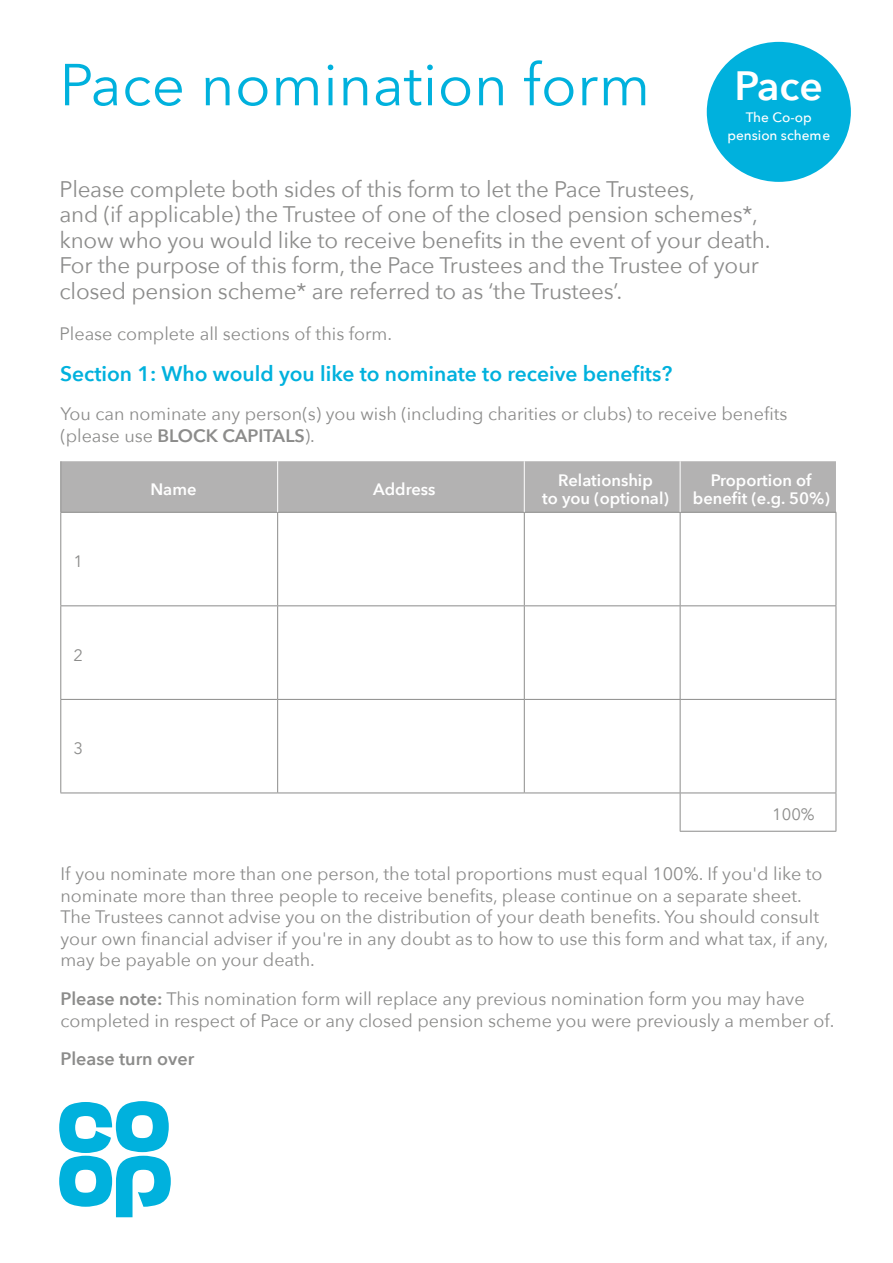
<style>
.page{position:relative;width:893px;height:1263px;background:#fff}
.page>*{position:absolute;margin:0;border:0;box-sizing:border-box;transform-origin:0 0}
.t1{font:58.5px "Avenir Next";letter-spacing:.005em;color:#00b1dd}
.t2{font:600 40.8px "Avenir Next";color:#fff}
.t3{font:22.5px/25.7px "Avenir Next";letter-spacing:-.01em;color:#8c8c8b}
.t4{font:600 21px "Avenir Next";color:#00b1dd}
.t5{font:18px/21.6px "Avenir Next";color:#8c8c8b}
.t6{font:600 18px "Avenir Next";color:#8c8c8b}
.t7{font:600 16.5px/18px "Avenir Next";color:#fff;text-align:center}
.t8{font:16.5px "Avenir Next";color:#8c8c8b}
.t9{font:500 13.65px/18.1px "Avenir Next";color:#fff;text-align:center}
.s1{font-weight:600}
</style>
<div class="page">
<div style="left:61px;top:461px;width:775px;height:51px;background:#b3b2b2"></div>
<hr style="left:60px;top:512px;width:39px;height:1px;background:#8c8c8b">
<hr style="left:99px;top:512px;width:179px;height:1px;background:#8c8c8b">
<hr style="left:278px;top:512px;width:246px;height:1px;background:#8c8c8b">
<hr style="left:524px;top:512px;width:156px;height:1px;background:#8c8c8b">
<hr style="left:680px;top:512px;width:156px;height:1px;background:#8c8c8b">
<hr style="left:60px;top:605px;width:39px;height:1px;background:#8c8c8b">
<hr style="left:99px;top:605px;width:179px;height:1px;background:#8c8c8b">
<hr style="left:278px;top:605px;width:246px;height:1px;background:#8c8c8b">
<hr style="left:524px;top:605px;width:156px;height:1px;background:#8c8c8b">
<hr style="left:680px;top:605px;width:156px;height:1px;background:#8c8c8b">
<hr style="left:60px;top:699px;width:39px;height:1px;background:#8c8c8b">
<hr style="left:99px;top:699px;width:179px;height:1px;background:#8c8c8b">
<hr style="left:278px;top:699px;width:246px;height:1px;background:#8c8c8b">
<hr style="left:524px;top:699px;width:156px;height:1px;background:#8c8c8b">
<hr style="left:680px;top:699px;width:156px;height:1px;background:#8c8c8b">
<hr style="left:60px;top:792px;width:39px;height:1px;background:#8c8c8b">
<hr style="left:99px;top:792px;width:179px;height:1px;background:#8c8c8b">
<hr style="left:278px;top:792px;width:246px;height:1px;background:#8c8c8b">
<hr style="left:524px;top:792px;width:156px;height:1px;background:#8c8c8b">
<hr style="left:680px;top:792px;width:156px;height:1px;background:#8c8c8b">
<hr style="left:680px;top:831px;width:156px;height:1px;background:#8c8c8b">
<hr style="left:680px;top:793px;width:1px;height:38px;background:#8c8c8b">
<hr style="left:836px;top:793px;width:1px;height:38px;background:#8c8c8b">
<hr style="left:60px;top:461px;width:1px;height:51px;background:#8c8c8b">
<hr style="left:60px;top:513px;width:1px;height:92px;background:#8c8c8b">
<hr style="left:60px;top:606px;width:1px;height:93px;background:#8c8c8b">
<hr style="left:60px;top:700px;width:1px;height:92px;background:#8c8c8b">
<hr style="left:277px;top:513px;width:1px;height:92px;background:#8c8c8b">
<hr style="left:277px;top:606px;width:1px;height:93px;background:#8c8c8b">
<hr style="left:277px;top:700px;width:1px;height:92px;background:#8c8c8b">
<hr style="left:277px;top:461px;width:1px;height:51px;background:#fff">
<hr style="left:524px;top:461px;width:1px;height:51px;background:#fff">
<hr style="left:524px;top:513px;width:1px;height:92px;background:#8c8c8b">
<hr style="left:524px;top:606px;width:1px;height:93px;background:#8c8c8b">
<hr style="left:524px;top:700px;width:1px;height:92px;background:#8c8c8b">
<hr style="left:680px;top:461px;width:1px;height:51px;background:#fff">
<hr style="left:680px;top:513px;width:1px;height:92px;background:#8c8c8b">
<hr style="left:680px;top:606px;width:1px;height:93px;background:#8c8c8b">
<hr style="left:680px;top:700px;width:1px;height:92px;background:#8c8c8b">
<hr style="left:836px;top:513px;width:1px;height:92px;background:#8c8c8b">
<hr style="left:836px;top:606px;width:1px;height:93px;background:#8c8c8b">
<hr style="left:836px;top:700px;width:1px;height:92px;background:#8c8c8b">
<div style="left:707px;top:42px;width:144px;height:140px;background:#00b1dd;border-radius:50%"></div>
<svg style="left:59px;top:1101px;width:112px;height:116px"></svg>
<h1 class="t1" style="left:60px;top:36px;width:592px">Pace nomination form</h1>
<h2 class="t2" style="left:734px;top:51px;width:90px">Pace</h2>
<p class="t9" style="left:727px;top:107px;width:104px">The Co-op pension scheme</p>
<p class="t3" style="left:60px;top:175px;width:713px">Please complete both sides of this form to let the Pace Trustees,<br>and (if applicable) the Trustee of one of the closed pension schemes*, know who you would like to receive benefits in the event of your death.<br>For the purpose of this form, the Pace Trustees and the Trustee of your closed pension scheme* are referred to as ‘the Trustees’.</p>
<p class="t5" style="left:60px;top:322px;width:334px">Please complete all sections of this form.</p>
<p class="t4" style="left:60px;top:356px;width:614px">Section 1: Who would you like to nominate to receive benefits?</p>
<p class="t5" style="left:60px;top:402px;width:729px">You can nominate any person(s) you wish (including charities or clubs) to receive benefits (please use <span class="s1">BLOCK CAPITALS</span>).</p>
<p class="t8" style="left:74px;top:548px;width:11px">1</p>
<p class="t8" style="left:74px;top:641px;width:11px">2</p>
<p class="t8" style="left:74px;top:735px;width:11px">3</p>
<p class="t7" style="left:150px;top:480px;width:48px">Name</p>
<p class="t7" style="left:373px;top:480px;width:64px">Address</p>
<p class="t7" style="left:542px;top:471px;width:128px">Relationship<br>to you (optional)</p>
<p class="t7" style="left:693px;top:471px;width:139px">Proportion of benefit (e.g. 50%)</p>
<p class="t8" style="left:772px;top:801px;width:44px">100%</p>
<p class="t5" style="left:60px;top:862px;width:770px">If you nominate more than one person, the total proportions must equal 100%. If you'd like to nominate more than three people to receive benefits, please continue on a separate sheet.<br>The Trustees cannot advise you on the distribution of your death benefits. You should consult your own financial adviser if you're in any doubt as to how to use this form and what tax, if any, may be payable on your death.</p>
<p class="t5" style="left:60px;top:987px;width:775px"><span class="s1">Please note:</span> This nomination form will replace any previous nomination form you may have completed in respect of Pace or any closed pension scheme you were previously a member of.</p>
<p class="t6" style="left:60px;top:1043px;width:135px">Please turn over</p>
</div>
